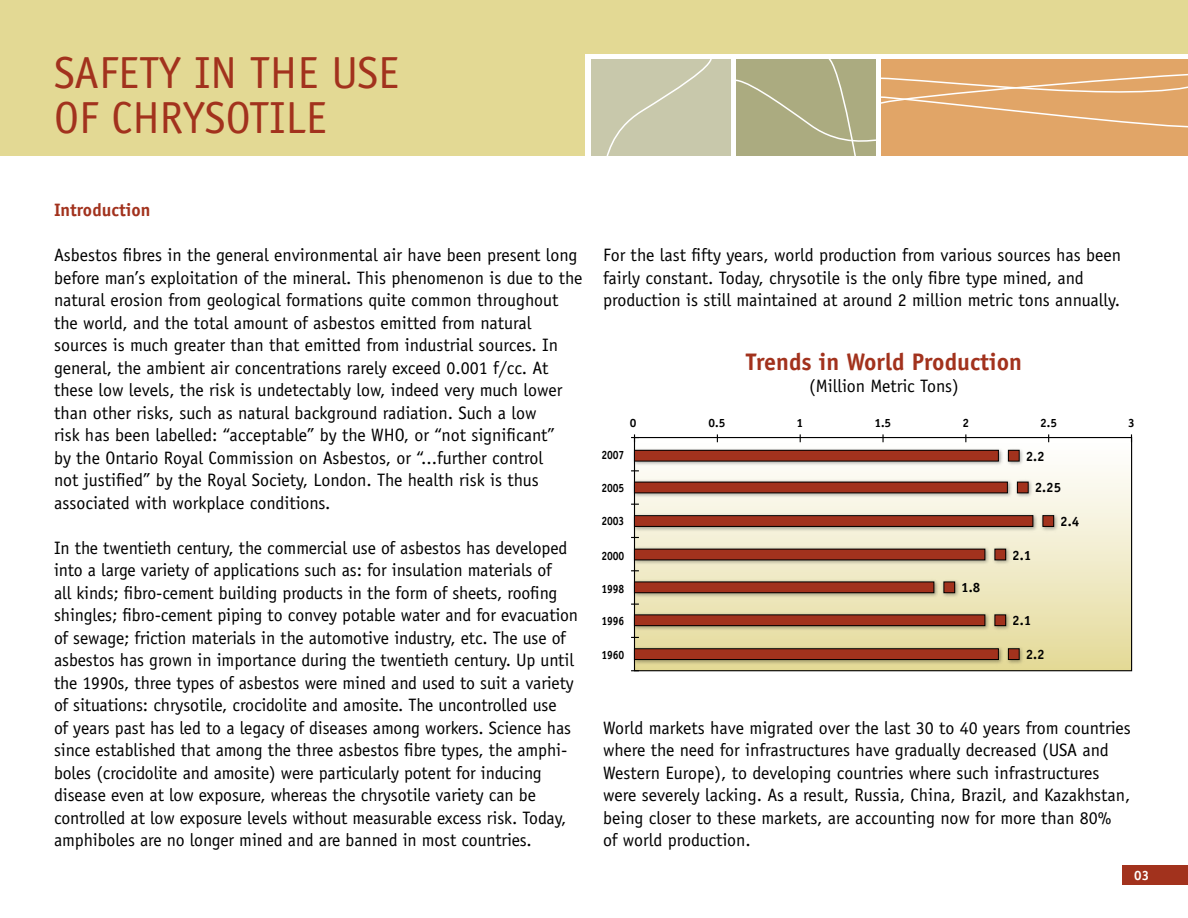
<style>
.page{position:relative;width:1188px;height:918px;background:#fff}
.page>*{position:absolute;margin:0;border:0;box-sizing:border-box;transform-origin:0 0}
.t1{font:45px/45px "Officina Sans";color:#a2321d}
.t2{font:700 24px "Officina Sans";color:#a2321d}
.t3{font:18px/22.5px "Officina Sans";letter-spacing:-.005em;color:#000}
.t4{font:700 18px "Officina Sans";color:#a2321d}
.t5{font:700 13.5px "Officina Sans";color:#000}
.t6{font:700 13.5px "Officina Sans";color:#fff}
.t7{font:700 12px "Officina Sans";letter-spacing:-.01em;color:#000;scale:.87 1}
.t8{font:700 12px "Officina Sans";letter-spacing:-.01em;color:#000}
</style>
<div class="page">
<div style="left:0;top:0;width:1188px;height:156px;background:#e3d994"></div>
<div style="left:585px;top:54px;width:603px;height:124px;background:#fff"></div>
<div style="left:591px;top:59px;width:139px;height:97px;background:#c8c8ab"></div>
<svg style="left:606px;top:59px;width:106px;height:97px"></svg>
<svg style="left:730px;top:59px;width:458px;height:97px;background:#d2ac77"></svg>
<div style="left:635px;top:438px;width:497px;height:233px;background:linear-gradient(to bottom,#fff,#e4da99)"></div>
<div style="left:634px;top:437px;width:498px;height:234px;border:1px solid #000"></div>
<svg style="left:882px;top:434px;width:2px;height:8px"></svg>
<svg style="left:631px;top:434px;width:8px;height:8px"></svg>
<img style="left:633px;top:446px;width:393px;height:22px">
<div style="left:634px;top:450px;width:364px;height:11px;background:#a2321d"></div>
<div style="left:634px;top:450px;width:365px;height:11px;border:1px solid #000"></div>
<div style="left:1008px;top:450px;width:11px;height:11px;background:#a2321d"></div>
<div style="left:1008px;top:450px;width:12px;height:11px;border:1px solid #000"></div>
<img style="left:633px;top:478px;width:402px;height:22px">
<div style="left:634px;top:482px;width:373px;height:11px;background:#a2321d"></div>
<div style="left:1017px;top:482px;width:11px;height:11px;background:#a2321d"></div>
<div style="left:1017px;top:482px;width:12px;height:11px;border:1px solid #000"></div>
<img style="left:633px;top:511px;width:427px;height:22px">
<div style="left:634px;top:516px;width:399px;height:10px;background:#a2321d"></div>
<div style="left:634px;top:515px;width:399px;height:12px;border:1px solid #000"></div>
<div style="left:1043px;top:516px;width:11px;height:10px;background:#a2321d"></div>
<div style="left:1043px;top:515px;width:11px;height:12px;border:1px solid #000"></div>
<img style="left:633px;top:545px;width:379px;height:22px">
<div style="left:634px;top:549px;width:351px;height:11px;background:#a2321d"></div>
<div style="left:995px;top:549px;width:11px;height:11px;background:#a2321d"></div>
<div style="left:995px;top:549px;width:11px;height:11px;border:1px solid #000"></div>
<img style="left:633px;top:611px;width:379px;height:21px">
<div style="left:634px;top:615px;width:351px;height:11px;background:#a2321d"></div>
<div style="left:634px;top:614px;width:351px;height:12px;border:1px solid #000"></div>
<div style="left:995px;top:615px;width:11px;height:11px;background:#a2321d"></div>
<div style="left:995px;top:614px;width:11px;height:12px;border:1px solid #000"></div>
<img style="left:633px;top:578px;width:328px;height:21px">
<div style="left:634px;top:582px;width:300px;height:11px;background:#a2321d"></div>
<div style="left:634px;top:582px;width:300px;height:11px;border:1px solid #000"></div>
<div style="left:944px;top:582px;width:11px;height:11px;background:#a2321d"></div>
<div style="left:944px;top:582px;width:11px;height:11px;border:1px solid #000"></div>
<img style="left:633px;top:645px;width:393px;height:21px">
<div style="left:634px;top:649px;width:364px;height:11px;background:#a2321d"></div>
<div style="left:634px;top:648px;width:365px;height:12px;border:1px solid #000"></div>
<div style="left:1008px;top:649px;width:11px;height:11px;background:#a2321d"></div>
<div style="left:1008px;top:648px;width:12px;height:12px;border:1px solid #000"></div>
<div style="left:1122px;top:865px;width:66px;height:20px;background:#a2321d"></div>
<h1 class="t1" style="left:54px;top:50px;width:346px">SAFETY IN THE USE<br>OF CHRYSOTILE</h1>
<p class="t4" style="left:54px;top:199px;width:98px">Introduction</p>
<p class="t3" style="left:54px;top:244px;width:530px">Asbestos fibres in the general environmental air have been present long before man’s exploitation of the mineral. This phenomenon is due to the natural erosion from geological formations quite common throughout the world, and the total amount of asbestos emitted from natural sources is much greater than that emitted from industrial sources. In general, the ambient air concentrations rarely exceed 0.001 f/cc. At these low levels, the risk is undetectably low, indeed very much lower than other risks, such as natural background radiation. Such a low<br>risk has been labelled: “acceptable” by the WHO, or “not significant”<br>by the Ontario Royal Commission on Asbestos, or “...further control<br>not justified” by the Royal Society, London. The health risk is thus associated with workplace conditions.</p>
<p class="t3" style="left:54px;top:537px;width:526px">In the twentieth century, the commercial use of asbestos has developed into a large variety of applications such as: for insulation materials of<br>all kinds; fibro-cement building products in the form of sheets, roofing shingles; fibro-cement piping to convey potable water and for evacuation of sewage; friction materials in the automotive industry, etc. The use of asbestos has grown in importance during the twentieth century. Up until the 1990s, three types of asbestos were mined and used to suit a variety of situations: chrysotile, crocidolite and amosite. The uncontrolled use<br>of years past has led to a legacy of diseases among workers. Science has since established that among the three asbestos fibre types, the amphi&shy;boles (crocidolite and amosite) were particularly potent for inducing disease even at low exposure, whereas the chrysotile variety can be controlled at low exposure levels without measurable excess risk. Today, amphiboles are no longer mined and are banned in most countries.</p>
<p class="t3" style="left:603px;top:244px;width:520px">For the last fifty years, world production from various sources has been fairly constant. Today, chrysotile is the only fibre type mined, and production is still maintained at around 2 million metric tons annually.</p>
<h2 class="t2" style="left:746px;top:347px;width:278px">Trends in World Production</h2>
<p class="t3" style="left:809px;top:375px;width:151px">(Million Metric Tons)</p>
<p class="t8" style="left:630px;top:415px;width:8px">0</p>
<p class="t8" style="left:709px;top:415px;width:18px">0.5</p>
<p class="t8" style="left:797px;top:415px;width:8px">1</p>
<p class="t8" style="left:874px;top:415px;width:18px">1.5</p>
<p class="t8" style="left:962px;top:415px;width:8px">2</p>
<p class="t8" style="left:1040px;top:415px;width:18px">2.5</p>
<p class="t8" style="left:1128px;top:415px;width:8px">3</p>
<p class="t7" style="left:601px;top:447px;width:28px">2007</p>
<p class="t5" style="left:1026px;top:448px;width:21px">2.2</p>
<p class="t7" style="left:601px;top:480px;width:28px">2005</p>
<p class="t5" style="left:1035px;top:479px;width:28px">2.25</p>
<p class="t7" style="left:601px;top:514px;width:28px">2003</p>
<p class="t5" style="left:1060px;top:513px;width:21px">2.4</p>
<p class="t7" style="left:601px;top:548px;width:28px">2000</p>
<p class="t5" style="left:1012px;top:547px;width:21px">2.1</p>
<p class="t7" style="left:601px;top:581px;width:28px">1998</p>
<p class="t5" style="left:961px;top:579px;width:21px">1.8</p>
<p class="t7" style="left:601px;top:613px;width:28px">1996</p>
<p class="t5" style="left:1012px;top:612px;width:21px">2.1</p>
<p class="t7" style="left:601px;top:647px;width:28px">1960</p>
<p class="t5" style="left:1026px;top:646px;width:21px">2.2</p>
<p class="t3" style="left:603px;top:716px;width:529px">World markets have migrated over the last 30 to 40 years from countries where the need for infrastructures have gradually decreased (USA and Western Europe), to developing countries where such infrastructures were severely lacking. As a result, Russia, China, Brazil, and Kazakhstan, being closer to these markets, are accounting now for more than 80%<br>of world production.</p>
<p class="t6" style="left:1134px;top:867px;width:17px">03</p>
</div>
